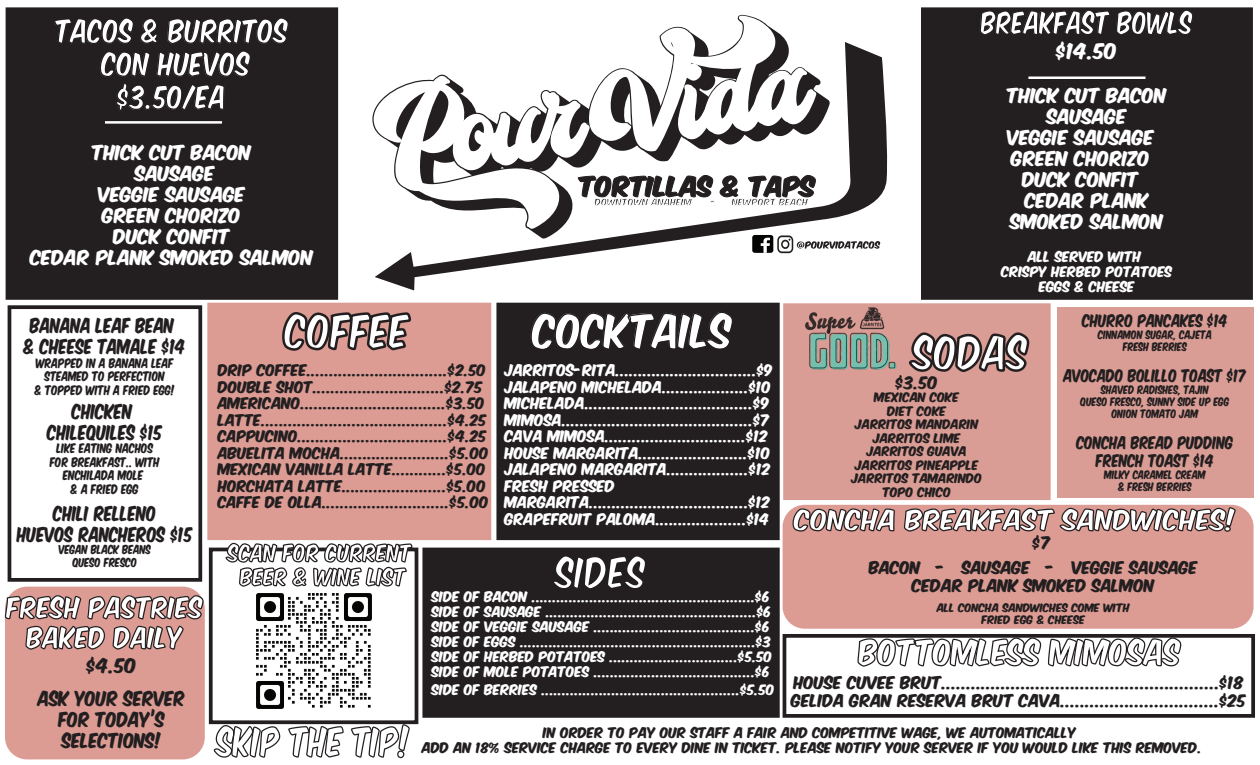
<style>
.page{position:relative;width:1260px;height:765px;background:#fff}
.page>*{position:absolute;margin:0;border:0;box-sizing:border-box;transform-origin:0 0}
.t1{font:40px "Komika Axis";color:#fff;scale:.85 1}
.t2{font:40px "Komika Axis";color:#fff;scale:.91 1}
.t3{font:37.5px "Komika Axis";color:#fff;scale:.85 1}
.t4{font:27.5px/33px "Komika Axis";color:#fff;text-align:center;scale:.85 1}
.t5{font:26.5px "Komika Axis";color:#fff;scale:.82 1}
.t6{font:25px/30px "Komika Axis";color:#fff;text-align:center;scale:.93 1}
.t7{font:24.25px "Komika Axis";color:#fff}
.t8{font:20px "Komika Axis";color:#fff;scale:.91 1}
.t9{font:18.75px "Komika Axis";color:#fff}
.t10{font:17.5px/21px "Komika Axis";color:#fff;text-align:center}
.t11{font:17.5px/21px "Komika Axis";color:#231f20;text-align:center;scale:.82 1}
.t12{font:17.5px/21px "Komika Axis";color:#231f20;text-align:center;scale:.9 1}
.t13{font:17.5px "Komika Axis";color:#231f20}
.t14{font:15px/18px "Komika Axis";color:#231f20;text-align:center}
.t15{font:14.88px/17.9px "Komika Axis";color:#231f20;text-align:center;scale:.83 1}
.t16{font:13.75px/16.5px "Komika Axis";color:#fff}
.t17{font:13.75px/16.5px "Komika Axis";color:#231f20}
.t18{font:12.5px/15px "Komika Axis";color:#fff;text-align:center}
.t19{font:12.5px/15px "Komika Axis";color:#231f20;text-align:center}
.t20{font:11.25px/13.5px "Komika Axis";color:#231f20;text-align:center;scale:.82 1}
.t21{font:11.25px/13.5px "Komika Axis";color:#231f20;text-align:center}
.t22{font:10.62px/12.8px "Komika Axis";color:#231f20;text-align:center;scale:.82 1}
.t23{font:10px/12px "Komika Axis";color:#231f20;text-align:center;scale:.83 1}
.t24{font:10px/12px "Komika Axis";color:#231f20;text-align:center}
</style>
<div class="page">
<svg style="left:375px;top:56px;width:513px;height:235px"></svg>
<svg style="left:372px;top:15px;width:508px;height:238px"></svg>
<div style="left:6px;top:7px;width:332px;height:293px;background:#231f20;border:2px solid #231f20"></div>
<svg style="left:53px;top:7px;width:237px;height:3px"></svg>
<hr style="left:105px;top:121px;width:117px;height:3px;background:#fff">
<div style="left:921px;top:7px;width:332px;height:293px;background:#231f20;border:2px solid #231f20"></div>
<svg style="left:979px;top:7px;width:215px;height:3px"></svg>
<hr style="left:1028px;top:77px;width:118px;height:2px;background:#fff">
<div style="left:8px;top:305px;width:194px;height:277px;border:4px solid #231f20"></div>
<div style="left:1057px;top:307px;width:196px;height:191px;background:#da9d95"></div>
<div style="left:784px;top:507px;width:468px;height:120px;background:#dc9c94;border-radius:20px"></div>
<div style="left:783px;top:505px;width:471px;height:124px;border:4px solid #dc9c94;border-radius:20px"></div>
<svg style="left:792px;top:504px;width:104px;height:28px"></svg>
<svg style="left:903px;top:504px;width:334px;height:28px"></svg>
<div style="left:422px;top:548px;width:358px;height:170px;background:#231f20;border:4px solid #231f20"></div>
<svg style="left:550px;top:552px;width:99px;height:1px"></svg>
<div style="left:207px;top:303px;width:284px;height:237px;background:#dc9c94"></div>
<svg style="left:282px;top:312px;width:130px;height:39px"></svg>
<div style="left:783px;top:303px;width:268px;height:197px;background:#da9d95;border:2px solid #da9d95"></div>
<svg style="left:909px;top:332px;width:121px;height:40px"></svg>
<svg style="left:213px;top:724px;width:68px;height:34px"></svg>
<svg style="left:288px;top:726px;width:56px;height:32px"></svg>
<svg style="left:351px;top:724px;width:60px;height:35px"></svg>
<div style="left:7px;top:588px;width:196px;height:170px;background:#dc9c94;border-radius:20px"></div>
<div style="left:5px;top:587px;width:200px;height:172px;border:4px solid #dc9c94;border-radius:20px"></div>
<svg style="left:4px;top:567px;width:200px;height:107px"></svg>
<div style="left:496px;top:303px;width:284px;height:237px;background:#231f20"></div>
<div style="left:209px;top:548px;width:209px;height:176px;border:4px solid #231f20"></div>
<div style="left:783px;top:634px;width:472px;height:84px;border:4px solid #231f20"></div>
<svg style="left:857px;top:624px;width:325px;height:43px"></svg>
<img style="left:256px;top:600px;width:116px;height:109px">
<svg style="left:225px;top:535px;width:188px;height:65px"></svg>
<img style="left:805px;top:307px;width:92px;height:63px">
<h3 class="t4" style="left:55px;top:17px;width:275px">TACOS &amp; BURRITOS<br>CON HUEVOS $3.50/EA</h3>
<h3 class="t10" style="left:30px;top:143px;width:284px">THICK CUT BACON<br>SAUSAGE<br>VEGGIE SAUSAGE<br>GREEN CHORIZO<br>DUCK CONFIT<br>CEDAR PLANK SMOKED SALMON</h3>
<h3 class="t5" style="left:981px;top:9px;width:259px">BREAKFAST BOWLS</h3>
<h3 class="t9" style="left:1056px;top:42px;width:63px">$14.50</h3>
<h3 class="t10" style="left:1007px;top:86px;width:161px">THICK CUT BACON</h3>
<h3 class="t10" style="left:1047px;top:107px;width:81px">SAUSAGE</h3>
<h3 class="t10" style="left:1007px;top:128px;width:149px">VEGGIE SAUSAGE</h3>
<h3 class="t10" style="left:1011px;top:149px;width:140px">GREEN CHORIZO</h3>
<h3 class="t10" style="left:1022px;top:170px;width:118px">DUCK CONFIT</h3>
<h3 class="t10" style="left:1025px;top:191px;width:125px">CEDAR PLANK</h3>
<h3 class="t10" style="left:1011px;top:212px;width:154px">SMOKED SALMON</h3>
<p class="t18" style="left:1002px;top:250px;width:172px">ALL SERVED WITH<br>CRISPY HERBED POTATOES<br>EGGS &amp; CHEESE</p>
<h3 class="t11" style="left:24px;top:317px;width:199px">BANANA LEAF BEAN<br>&amp; CHEESE TAMALE $14</h3>
<p class="t20" style="left:35px;top:357px;width:172px">WRAPPED IN A BANANA LEAF<br>STEAMED TO PERFECTION<br>&amp; TOPPED WITH A FRIED EGG!</p>
<h3 class="t11" style="left:48px;top:402px;width:142px">CHICKEN<br>CHILEQUILES $15</h3>
<p class="t20" style="left:50px;top:443px;width:135px">LIKE EATING NACHOS<br>FOR BREAKFAST.. WITH<br>ENCHILADA MOLE<br>&amp; A FRIED EGG</p>
<h3 class="t11" style="left:17px;top:504px;width:215px">CHILI RELLENO<br>HUEVOS RANCHEROS $15</h3>
<p class="t22" style="left:59px;top:544px;width:114px">VEGAN BLACK BEANS<br>QUESO FRESCO</p>
<h3 class="t6" style="left:7px;top:595px;width:212px">FRESH PASTRIES<br>BAKED DAILY</h3>
<h3 class="t13" style="left:87px;top:657px;width:52px">$4.50</h3>
<h3 class="t12" style="left:38px;top:690px;width:165px">ASK YOUR SERVER<br>FOR TODAY’S<br>SELECTIONS!</h3>
<h1 class="t1" style="left:286px;top:311px;width:147px">COFFEE</h1>
<p class="t17" style="left:218px;top:363px;width:272px">DRIP COFFEE...............................$2.50<br>DOUBLE SHOT.............................$2.75<br>AMERICANO................................$3.50<br>LATTE.........................................$4.25<br>CAPPUCINO.................................$4.25<br>ABUELITA MOCHA........................$5.00<br>MEXICAN VANILLA LATTE............$5.00<br>HORCHATA LATTE.......................$5.00<br>CAFFE DE OLLA............................$5.00</p>
<h1 class="t2" style="left:533px;top:311px;width:220px">COCKTAILS</h1>
<p class="t16" style="left:505px;top:363px;width:270px">JARRITOS-RITA...............................$9<br>JALAPENO MICHELADA...................$10<br>MICHELADA.....................................$9<br>MIMOSA..........................................$7<br>CAVA MIMOSA...............................$12<br>HOUSE MARGARITA........................$10<br>JALAPENO MARGARITA..................$12<br>FRESH PRESSED MARGARITA...................................$12<br>GRAPEFRUIT PALOMA....................$14</p>
<h3 class="t8" style="left:228px;top:543px;width:203px">SCAN FOR CURRENT</h3>
<h2 class="t3" style="left:556px;top:554px;width:108px">SIDES</h2>
<p class="t18" style="left:432px;top:590px;width:342px;text-align:left">SIDE OF BACON ......................................................$6<br>SIDE OF SAUSAGE ...................................................$6<br>SIDE OF VEGGIE SAUSAGE .......................................$6<br>SIDE OF EGGS .........................................................$3<br>SIDE OF HERBED POTATOES ...............................$5.50<br>SIDE OF MOLE POTATOES .......................................$6</p>
<p class="t18" style="left:432px;top:683px;width:344px">SIDE OF BERRIES ................................................$5.50</p>
<p class="t15" style="left:1082px;top:313px;width:177px">CHURRO PANCAKES $14</p>
<p class="t23" style="left:1098px;top:329px;width:139px">CINNAMON SUGAR, CAJETA<br>FRESH BERRIES</p>
<p class="t15" style="left:1064px;top:368px;width:222px">AVOCADO BOLILLO TOAST $17</p>
<p class="t23" style="left:1081px;top:385px;width:181px">SHAVED RADISHES, TAJIN<br>QUESO FRESCO, SUNNY SIDE UP EGG<br>ONION TOMATO JAM</p>
<p class="t15" style="left:1077px;top:435px;width:190px">CONCHA BREAD PUDDING<br>FRENCH TOAST $14</p>
<p class="t23" style="left:1105px;top:470px;width:123px">MILKY CARAMEL CREAM &amp; FRESH BERRIES</p>
<h3 class="t7" style="left:795px;top:508px;width:443px">CONCHA BREAKFAST SANDWICHES!</h3>
<p class="t14" style="left:869px;top:560px;width:330px">BACON - SAUSAGE - VEGGIE SAUSAGE<br>CEDAR PLANK SMOKED SALMON</p>
<p class="t24" style="left:937px;top:603px;width:194px">ALL CONCHA SANDWICHES COME WITH<br>FRIED EGG &amp; CHEESE</p>
<h1 class="t1" style="left:914px;top:333px;width:136px">SODAS</h1>
<p class="t14" style="left:896px;top:375px;width:44px">$3.50</p>
<p class="t21" style="left:852px;top:392px;width:132px">MEXICAN COKE<br>DIET COKE<br>JARRITOS MANDARIN<br>JARRITOS LIME<br>JARRITOS GUAVA<br>JARRITOS PINEAPPLE<br>JARRITOS TAMARINDO<br>TOPO CHICO</p>
<p class="t14" style="left:1033px;top:535px;width:19px">$7</p>
<p class="t14" style="left:792px;top:675px;width:456px;text-align:left">HOUSE CUVEE BRUT........................................................$18<br>GELIDA GRAN RESERVA BRUT CAVA................................$25</p>
<p class="t19" style="left:422px;top:726px;width:781px">IN ORDER TO PAY OUR STAFF A FAIR AND COMPETITIVE WAGE, WE AUTOMATICALLY<br>ADD AN 18% SERVICE CHARGE TO EVERY DINE IN TICKET. PLEASE NOTIFY YOUR SERVER IF YOU WOULD LIKE THIS REMOVED.</p>
</div>
